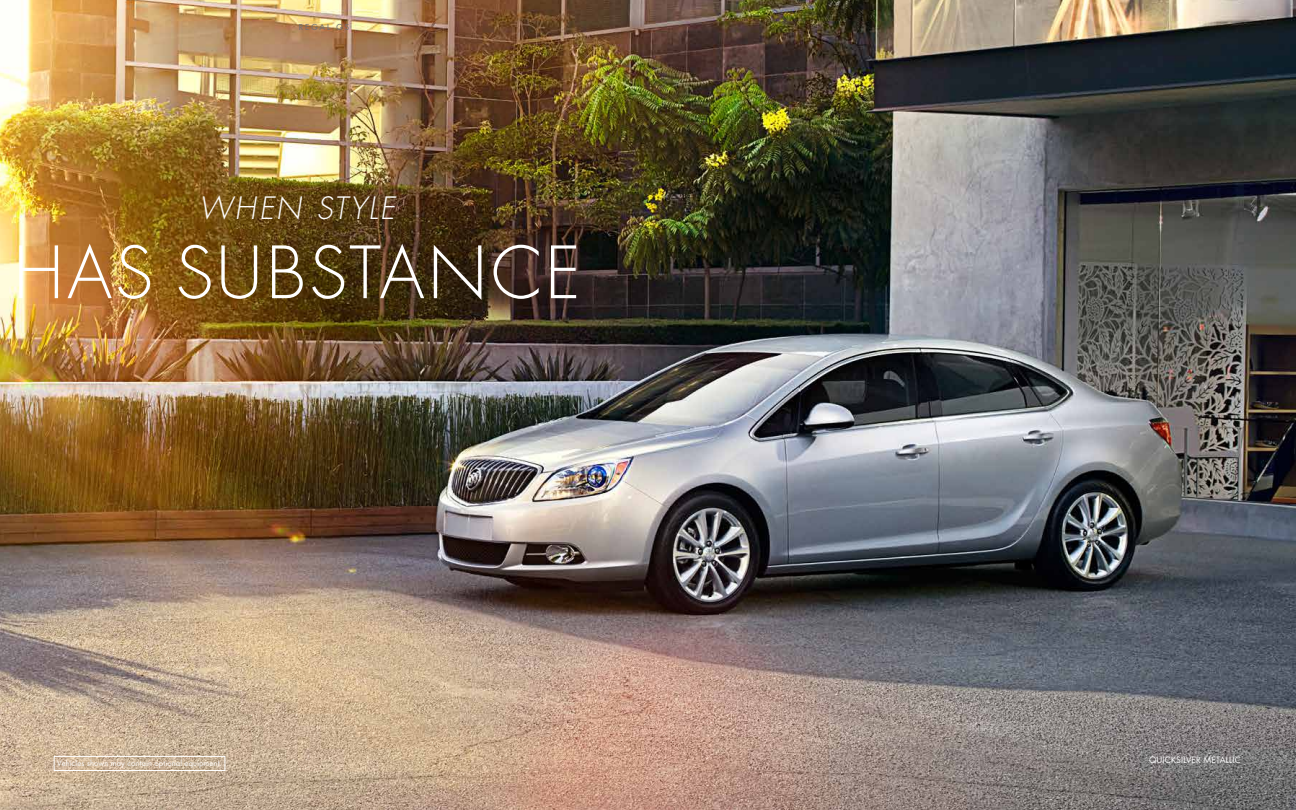
<style>
.page{position:relative;width:1296px;height:810px;background:#fff}
.page>*{position:absolute;margin:0;border:0;box-sizing:border-box;transform-origin:0 0}
.t1{font:300 70px "Futura";letter-spacing:.045em;color:#fff}
.t2{font:italic 300 30px "Futura";letter-spacing:.06em;color:#fff}
.t3{font:8.5px "Futura";letter-spacing:.02em;color:#fff}
.t4{font:8px "Futura";letter-spacing:.245em;color:#717073}
.t5{font:7.5px "Futura";letter-spacing:.02em;color:#fff}
</style>
<div class="page">
<img style="left:0;top:0;width:1296px;height:810px">
<div style="left:54px;top:756px;width:171px;height:15px;border:1px solid #fff"></div>
<p class="t4" style="left:299px;top:22px;width:52px">REGAL GS</p>
<h2 class="t2" style="left:199px;top:188px;width:197px">WHEN STYLE</h2>
<h1 class="t1" style="left:14px;top:228px;width:569px">HAS SUBSTANCE</h1>
<p class="t5" style="left:57px;top:759px;width:166px">Vehicles shown may contain optional equipment.</p>
<p class="t3" style="left:1149px;top:754px;width:93px">QUICKSILVER METALLIC</p>
</div>
